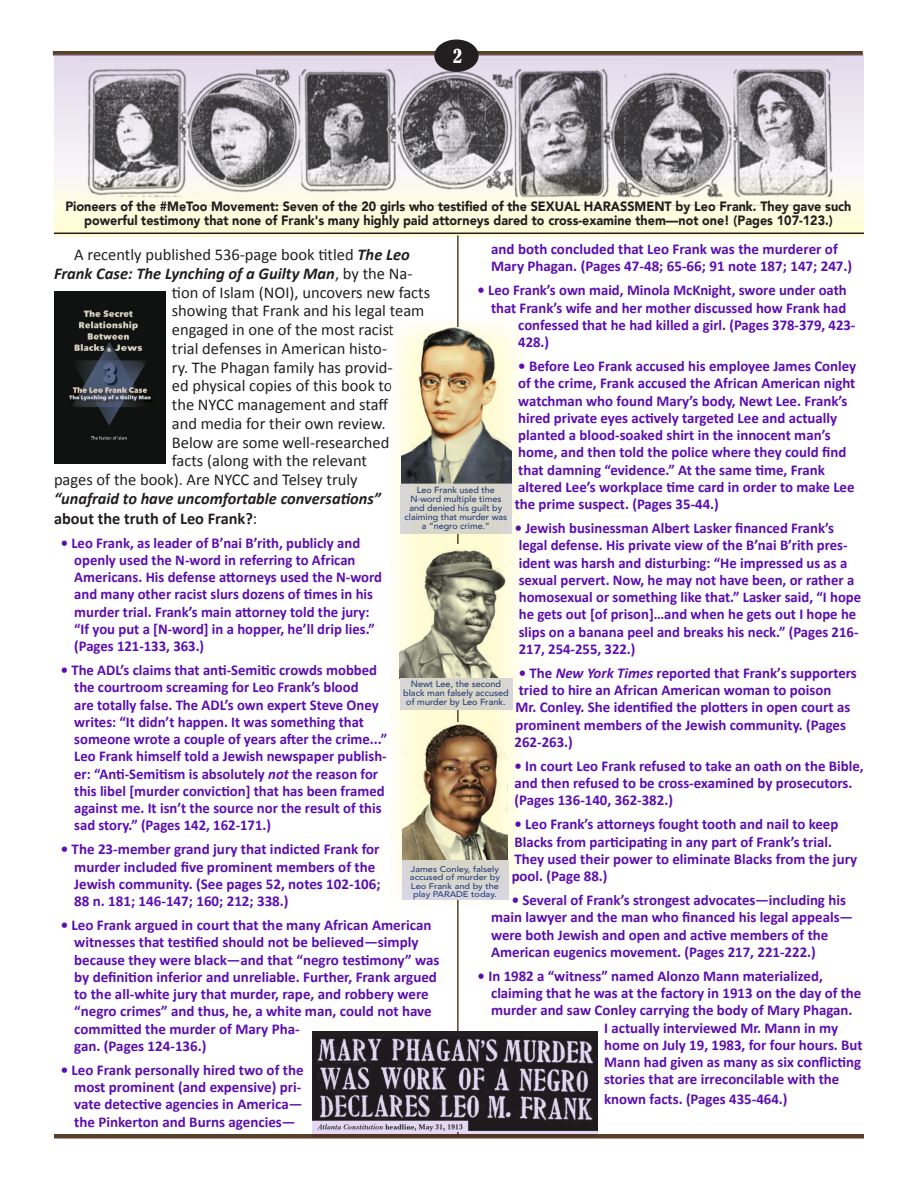
<style>
.page{position:relative;width:918px;height:1188px;background:#fff}
.page>*{position:absolute;margin:0;border:0;box-sizing:border-box;transform-origin:0 0}
.t1{font:condensed 18px "Bernard";color:#fff}
.t2{font:16.5px "Calibri";color:#231f20}
.t3{font:italic 700 16.5px "Calibri";color:#231f20}
.t4{font:700 16.5px "Calibri";color:#231f20}
.t5{font:700 15px/17.2px "Calibri";color:#5c0eb1}
.t6{font:900 13.5px/13.5px "Avenir";color:#231f20;text-align:center;scale:.93 1}
.t7{font:500 9px/9px "Avenir";color:#253f8e;text-align:center}
.t8{font:500 8.85px/8.9px "Avenir";color:#253f8e;text-align:center}
.t9{font:500 8.25px/8.2px "Avenir";color:#253f8e;text-align:center;scale:1.11 1}
.s1{font-weight:700;font-style:italic}
.s2{font-weight:400;font-style:normal}
.s3{font-weight:400}
.s4{font-style:italic}
</style>
<div class="page">
<svg style="left:54px;top:202px;width:810px;height:35px;background:#faf7d6"></svg>
<div style="left:53px;top:51px;width:810px;height:5px;background:#59402a"></div>
<hr style="left:457px;top:235px;width:2px;height:899px;background:#59402a">
<div style="left:54px;top:54px;width:810px;height:148px;background:linear-gradient(to bottom,#e2d9ee,#fefdf5)"></div>
<img style="left:81px;top:59px;width:755px;height:146px">
<div style="left:434px;top:40px;width:45px;height:32px;background:#231f20;border-radius:50%"></div>
<hr style="left:54px;top:1134px;width:810px;height:4px;background:#59402a">
<hr style="left:54px;top:233px;width:810px;height:1px;background:#231f20">
<img style="left:313px;top:1032px;width:284px;height:4px">
<svg style="left:312px;top:1036px;width:285px;height:98px;background:#5e5762"></svg>
<svg style="left:394px;top:319px;width:127px;height:587px;background:#c9c2ab"></svg>
<img style="left:54px;top:292px;width:111px;height:171px">
<p class="t1" style="left:453px;top:46px;width:10px">2</p>
<p class="t6" style="left:65px;top:200px;width:847px">Pioneers of the #MeToo Movement: Seven of the 20 girls who testified of the SEXUAL HARASSMENT by Leo Frank. They gave such powerful testimony that none of Frank's many highly paid attorneys dared to cross-examine them—not one! (Pages 107-123.)</p>
<p class="t2" style="left:74px;top:244px;width:337px">A recently published 536-page book titled <span class="s1">The Leo</span></p>
<p class="t3" style="left:54px;top:263px;width:360px">Frank Case: The Lynching of a Guilty Man<span class="s2">, by the Na-</span></p>
<p class="t2" style="left:172px;top:282px;width:260px">tion of Islam (NOI), uncovers new facts</p>
<p class="t2" style="left:172px;top:301px;width:254px">showing that Frank and his legal team</p>
<p class="t2" style="left:172px;top:319px;width:224px">engaged in one of the most racist</p>
<p class="t2" style="left:172px;top:338px;width:217px">trial defenses in American histo-</p>
<p class="t2" style="left:172px;top:357px;width:222px">ry. The Phagan family has provid-</p>
<p class="t2" style="left:172px;top:376px;width:222px">ed physical copies of this book to</p>
<p class="t2" style="left:172px;top:394px;width:218px">the NYCC management and staff</p>
<p class="t2" style="left:172px;top:413px;width:215px">and media for their own review.</p>
<p class="t2" style="left:172px;top:432px;width:219px">Below are some well-researched</p>
<p class="t2" style="left:172px;top:451px;width:197px">facts (along with the relevant</p>
<p class="t2" style="left:54px;top:469px;width:305px">pages of the book). Are NYCC and Telsey truly</p>
<p class="t3" style="left:54px;top:488px;width:329px">“unafraid to have uncomfortable conversations”</p>
<p class="t4" style="left:54px;top:508px;width:205px">about the truth of Leo Frank?<span class="s3">:</span></p>
<p class="t5" style="left:74px;top:534px;width:309px;text-indent:-14px">• Leo Frank, as leader of B’nai B’rith, publicly and openly used the N-word in referring to African Americans. His defense attorneys used the N-word and many other racist slurs dozens of times in his murder trial. Frank’s main attorney told the jury: “If you put a [N-word] in a hopper, he’ll drip lies.” (Pages 121-133, 363.)</p>
<p class="t5" style="left:74px;top:662px;width:314px;text-indent:-14px">• The ADL’s claims that anti-Semitic crowds mobbed the courtroom screaming for Leo Frank’s blood<br>are totally false. The ADL’s own expert Steve Oney writes: “It didn’t happen. It was something that someone wrote a couple of years after the crime...” Leo Frank himself told a Jewish newspaper publish&shy;er: “Anti-Semitism is absolutely <span class="s4">not</span> the reason for this libel [murder conviction] that has been framed against me. It isn’t the source nor the result of this sad story.” (Pages 142, 162-171.)</p>
<p class="t5" style="left:74px;top:841px;width:308px;text-indent:-14px">• The 23-member grand jury that indicted Frank for murder included five prominent members of the Jewish community. (See pages 52, notes 102-106; 88 n. 181; 146-147; 160; 212; 338.)</p>
<p class="t5" style="left:74px;top:917px;width:367px;text-indent:-14px">• Leo Frank argued in court that the many African American witnesses that testified should not be believed—simply because they were black—and that “negro testimony” was by definition inferior and unreliable. Further, Frank argued to the all-white jury that murder, rape, and robbery were “negro crimes” and thus, he, a white man, could not have committed the murder of Mary Pha-<br>gan. (Pages 124-136.)</p>
<p class="t5" style="left:74px;top:1061px;width:231px;text-indent:-14px">• Leo Frank personally hired two of the most prominent (and expensive) pri&shy;vate detective agencies in America— the Pinkerton and Burns agencies—</p>
<p class="t5" style="left:491px;top:240px;width:363px">and both concluded that Leo Frank was the murderer of<br>Mary Phagan. (Pages 47-48; 65-66; 91 note 187; 147; 247.)</p>
<p class="t5" style="left:478px;top:282px;width:371px">• Leo Frank’s own maid, Minola McKnight, swore under oath</p>
<p class="t5" style="left:491px;top:299px;width:357px">that Frank’s wife and her mother discussed how Frank had</p>
<p class="t5" style="left:518px;top:316px;width:339px">confessed that he had killed a girl. (Pages 378-379, 423-</p>
<p class="t5" style="left:518px;top:333px;width:32px">428.)</p>
<p class="t5" style="left:515px;top:357px;width:343px">• Before Leo Frank accused his employee James Conley of the crime, Frank accused the African American night watchman who found Mary’s body, Newt Lee. Frank’s hired private eyes actively targeted Lee and actually planted a blood-soaked shirt in the innocent man’s home, and then told the police where they could find that damning “evidence.” At the same time, Frank altered Lee’s workplace time card in order to make Lee the prime suspect. (Pages 35-44.)</p>
<p class="t5" style="left:515px;top:519px;width:348px">• Jewish businessman Albert Lasker financed Frank’s legal defense. His private view of the B’nai B’rith pres&shy;ident was harsh and disturbing: “He impressed us as a sexual pervert. Now, he may not have been, or rather a homosexual or something like that.” Lasker said, “I hope he gets out [of prison]…and when he gets out I hope he slips on a banana peel and breaks his neck.” (Pages 216- 217, 254-255, 322.)</p>
<p class="t5" style="left:515px;top:664px;width:344px">• The <span class="s4">New York Times</span> reported that Frank’s supporters tried to hire an African American woman to poison<br>Mr. Conley. She identified the plotters in open court as prominent members of the Jewish community. (Pages 262-263.)</p>
<p class="t5" style="left:515px;top:757px;width:351px">• In court Leo Frank refused to take an oath on the Bible, and then refused to be cross-examined by prosecutors. (Pages 136-140, 362-382.)</p>
<p class="t5" style="left:512px;top:816px;width:347px">• Leo Frank’s attorneys fought tooth and nail to keep Blacks from participating in any part of Frank’s trial.<br>They used their power to eliminate Blacks from the jury pool. (Page 88.)</p>
<p class="t5" style="left:491px;top:891px;width:363px;text-indent:21px">• Several of Frank’s strongest advocates—including his main lawyer and the man who financed his legal appeals— were both Jewish and open and active members of the American eugenics movement. (Pages 217, 221-222.)</p>
<p class="t5" style="left:478px;top:967px;width:347px">• In 1982 a “witness” named Alonzo Mann materialized,</p>
<p class="t5" style="left:491px;top:984px;width:372px">claiming that he was at the factory in 1913 on the day of the</p>
<p class="t5" style="left:491px;top:1002px;width:363px">murder and saw Conley carrying the body of Mary Phagan.</p>
<p class="t5" style="left:604px;top:1019px;width:235px">I actually interviewed Mr. Mann in my</p>
<p class="t5" style="left:604px;top:1036px;width:260px">home on July 19, 1983, for four hours. But</p>
<p class="t5" style="left:604px;top:1053px;width:258px">Mann had given as many as six conflicting</p>
<p class="t5" style="left:604px;top:1071px;width:237px">stories that are irreconcilable with the</p>
<p class="t5" style="left:604px;top:1091px;width:185px">known facts. (Pages 435-464.)</p>
<p class="t8" style="left:405px;top:485px;width:104px">Leo Frank used the<br>N-word multiple times and denied his guilt by claiming that murder was a “negro crime.”</p>
<p class="t7" style="left:403px;top:679px;width:107px">Newt Lee, the second black man falsely accused of murder by Leo Frank.</p>
<p class="t9" style="left:410px;top:865px;width:83px">James Conley, falsely accused of murder by<br>Leo Frank and by the play PARADE today.</p>
</div>
